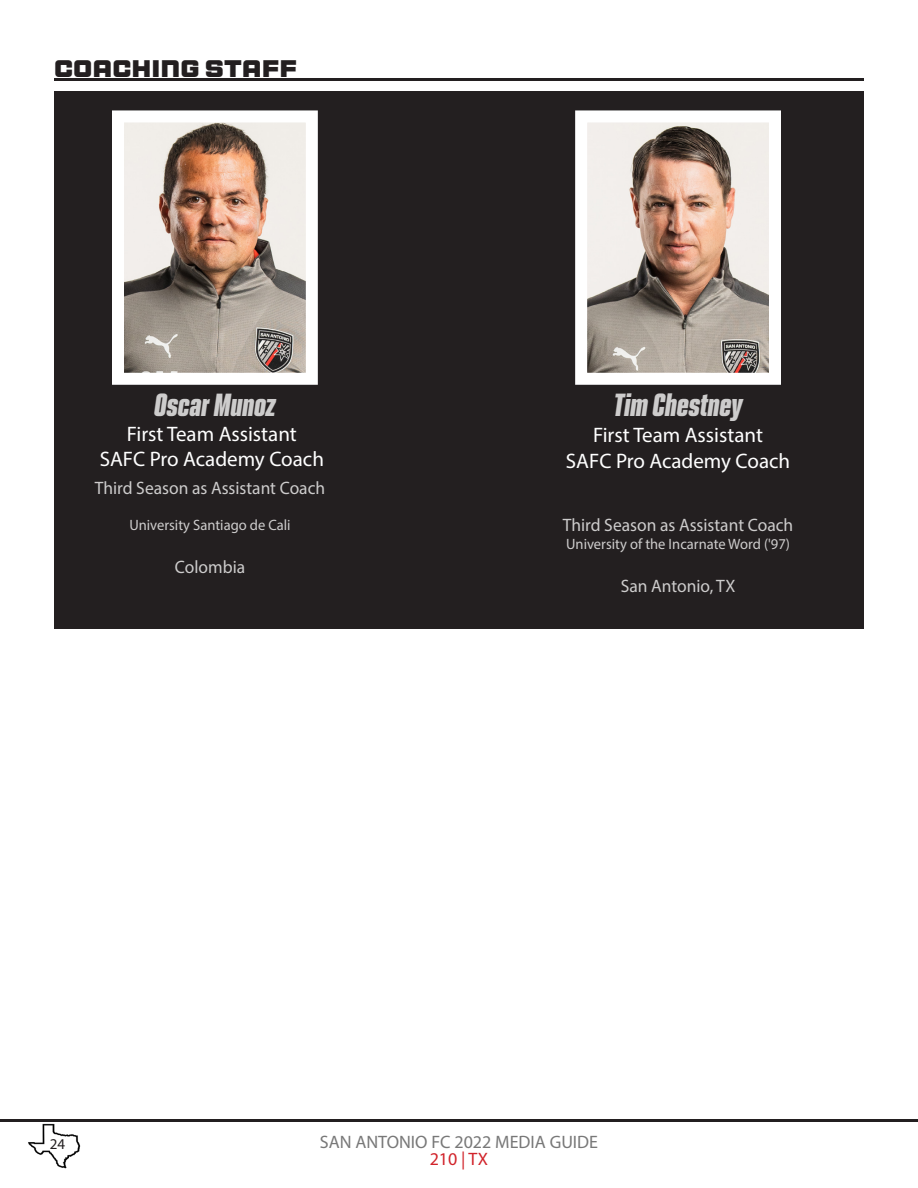
<style>
.page{position:relative;width:918px;height:1188px;background:#fff}
.page>*{position:absolute;margin:0;border:0;box-sizing:border-box;transform-origin:0 0}
.t1{font:italic 900 extra-condensed 31.5px "Kuunari";color:#cdcccc}
.t2{font:800 24px "Sporty Pro";color:#231f20}
.t3{font:21px "Myriad Pro";color:#fff}
.t4{font:18px "Myriad Pro";color:#cdcccc}
.t5{font:18px "Myriad Pro";color:#787878}
.t6{font:18px "Myriad Pro";color:#d1232a}
.t7{font:15px "Myriad Pro";color:#cdcccc}
.t8{font:15px "Myriad Pro";color:#231f20}
</style>
<div class="page">
<hr style="left:0;top:1119px;width:918px;height:3px;background:#231f20">
<img style="left:28px;top:1123px;width:53px;height:46px">
<hr style="left:54px;top:78px;width:810px;height:3px;background:#231f20">
<div style="left:54px;top:91px;width:810px;height:538px;background:#231f20"></div>
<img style="left:125px;top:123px;width:180px;height:249px">
<div style="left:112px;top:110px;width:206px;height:275px;border:12px solid #fff"></div>
<img style="left:588px;top:123px;width:180px;height:249px">
<div style="left:575px;top:110px;width:206px;height:275px;border:12px solid #fff"></div>
<p class="t2" style="left:54px;top:50px;width:245px">COACHING STAFF</p>
<p class="t1" style="left:154px;top:387px;width:123px">Oscar Munoz</p>
<p class="t3" style="left:127px;top:421px;width:172px">First Team Assistant</p>
<p class="t3" style="left:100px;top:446px;width:226px">SAFC Pro Academy Coach</p>
<p class="t4" style="left:95px;top:477px;width:232px">Third Season as Assistant Coach</p>
<p class="t7" style="left:129px;top:516px;width:163px">University Santiago de Cali</p>
<p class="t4" style="left:175px;top:556px;width:72px">Colombia</p>
<p class="t1" style="left:614px;top:387px;width:130px">Tim Chestney</p>
<p class="t3" style="left:593px;top:422px;width:172px">First Team Assistant</p>
<p class="t3" style="left:566px;top:448px;width:226px">SAFC Pro Academy Coach</p>
<p class="t4" style="left:563px;top:514px;width:232px">Third Season as Assistant Coach</p>
<p class="t7" style="left:566px;top:535px;width:225px">University of the Incarnate Word ('97)</p>
<p class="t4" style="left:621px;top:575px;width:116px">San Antonio, TX</p>
<p class="t8" style="left:50px;top:1135px;width:17px">24</p>
<p class="t5" style="left:320px;top:1130px;width:280px">SAN ANTONIO FC 2022 MEDIA GUIDE</p>
<p class="t6" style="left:430px;top:1147px;width:60px">210 | TX</p>
</div>
